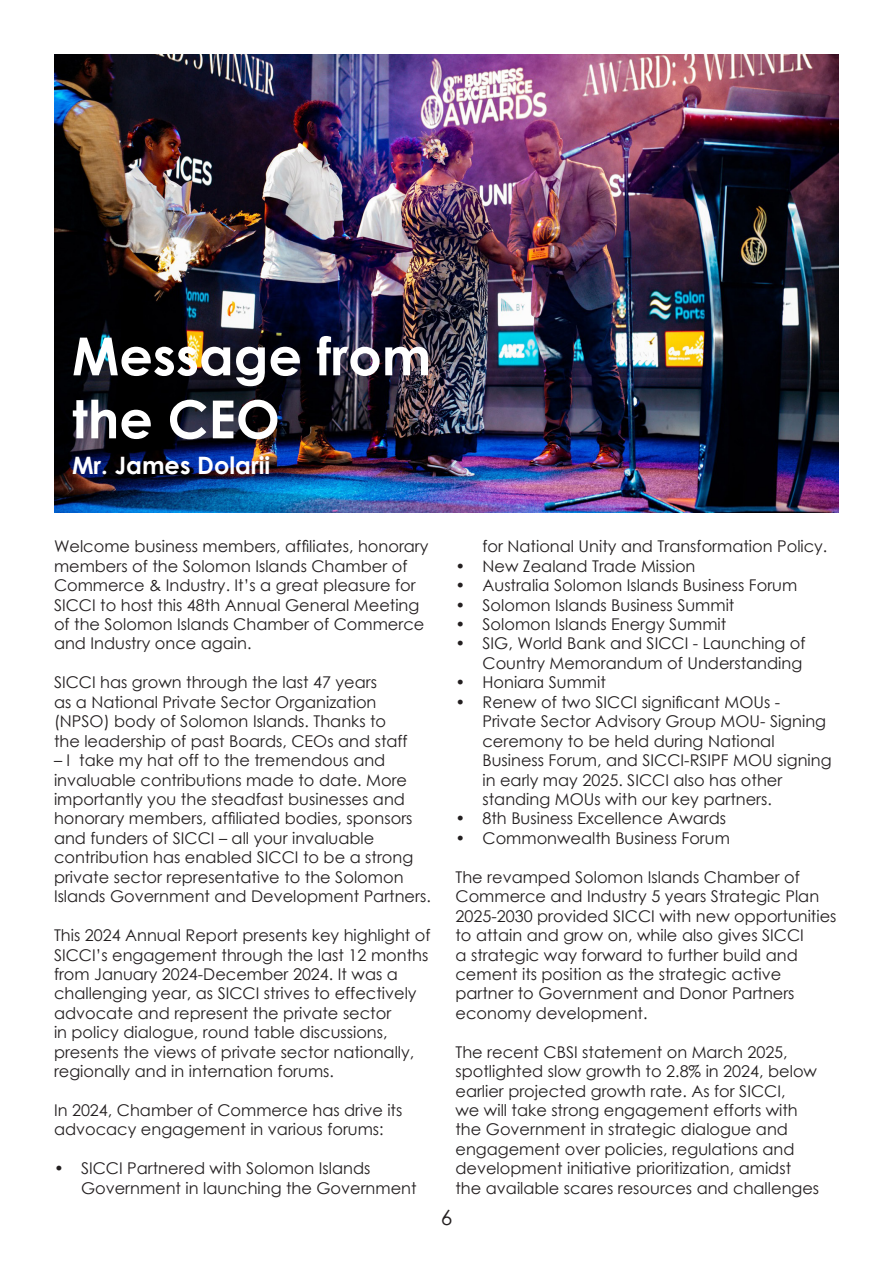
<style>
.page{position:relative;width:893px;height:1263px;background:#fff}
.page>*{position:absolute;margin:0;border:0;box-sizing:border-box;transform-origin:0 0}
.t1{font:700 52.5px/63px "Century Gothic";color:#fff}
.t2{font:700 24px "Century Gothic";color:#fff}
.t3{font:21px "Century Gothic";color:#231f20}
.t4{font:16.2px/19.5px "Century Gothic";color:#231f20}
</style>
<div class="page">
<img style="left:54px;top:54px;width:785px;height:458px">
<p class="t1" style="left:72px;top:322px;width:361px">Message from the CEO</p>
<p class="t2" style="left:72px;top:447px;width:200px">Mr. James Dolarii</p>
<p class="t4" style="left:54px;top:536px;width:376px">Welcome business members, affiliates, honorary members of the Solomon Islands Chamber of Commerce &amp; Industry. It’s a great pleasure for SICCI to host this 48th Annual General Meeting of the Solomon Islands Chamber of Commerce and Industry once again.</p>
<p class="t4" style="left:54px;top:672px;width:355px">SICCI has grown through the last 47 years<br>as a National Private Sector Organization (NPSO) body of Solomon Islands. Thanks to the leadership of past Boards, CEOs and staff</p>
<p class="t4" style="left:54px;top:750px;width:378px">– I take my hat off to the tremendous and invaluable contributions made to date. More importantly you the steadfast businesses and honorary members, affiliated bodies, sponsors and funders of SICCI – all your invaluable contribution has enabled SICCI to be a strong private sector representative to the Solomon Islands Government and Development Partners.</p>
<p class="t4" style="left:54px;top:925px;width:378px">This 2024 Annual Report presents key highlight of SICCI’s engagement through the last 12 months from January 2024-December 2024. It was a challenging year, as SICCI strives to effectively advocate and represent the private sector<br>in policy dialogue, round table discussions, presents the views of private sector nationally, regionally and in internation forums.</p>
<p class="t4" style="left:54px;top:1100px;width:350px">In 2024, Chamber of Commerce has drive its advocacy engagement in various forums:</p>
<p class="t4" style="left:81px;top:1158px;width:337px;text-indent:-27px">• SICCI Partnered with Solomon Islands<br>Government in launching the Government</p>
<p class="t4" style="left:482px;top:536px;width:346px">for National Unity and Transformation Policy.</p>
<p class="t4" style="left:455px;top:556px;width:242px">• New Zealand Trade Mission</p>
<p class="t4" style="left:455px;top:575px;width:343px">• Australia Solomon Islands Business Forum</p>
<p class="t4" style="left:455px;top:595px;width:280px">• Solomon Islands Business Summit</p>
<p class="t4" style="left:455px;top:614px;width:272px">• Solomon Islands Energy Summit</p>
<p class="t4" style="left:455px;top:634px;width:352px;text-align:right">• SIG, World Bank and SICCI - Launching of<br>Country Memorandum of Understanding</p>
<p class="t4" style="left:455px;top:672px;width:152px">• Honiara Summit</p>
<p class="t4" style="left:482px;top:692px;width:351px;text-indent:-27px">• Renew of two SICCI significant MOUs - Private Sector Advisory Group MOU- Signing ceremony to be held during National Business Forum, and SICCI-RSIPF MOU signing in early may 2025. SICCI also has other standing MOUs with our key partners.</p>
<p class="t4" style="left:455px;top:808px;width:272px">• 8th Business Excellence Awards</p>
<p class="t4" style="left:455px;top:828px;width:276px">• Commonwealth Business Forum</p>
<p class="t4" style="left:455px;top:867px;width:382px">The revamped Solomon Islands Chamber of Commerce and Industry 5 years Strategic Plan 2025-2030 provided SICCI with new opportunities to attain and grow on, while also gives SICCI<br>a strategic way forward to further build and cement its position as the strategic active partner to Government and Donor Partners economy development.</p>
<p class="t4" style="left:455px;top:1042px;width:365px">The recent CBSI statement on March 2025, spotlighted slow growth to 2.8% in 2024, below earlier projected growth rate. As for SICCI,<br>we will take strong engagement efforts with the Government in strategic dialogue and engagement over policies, regulations and development initiative prioritization, amidst the available scares resources and challenges</p>
<p class="t3" style="left:441px;top:1202px;width:13px">6</p>
</div>
